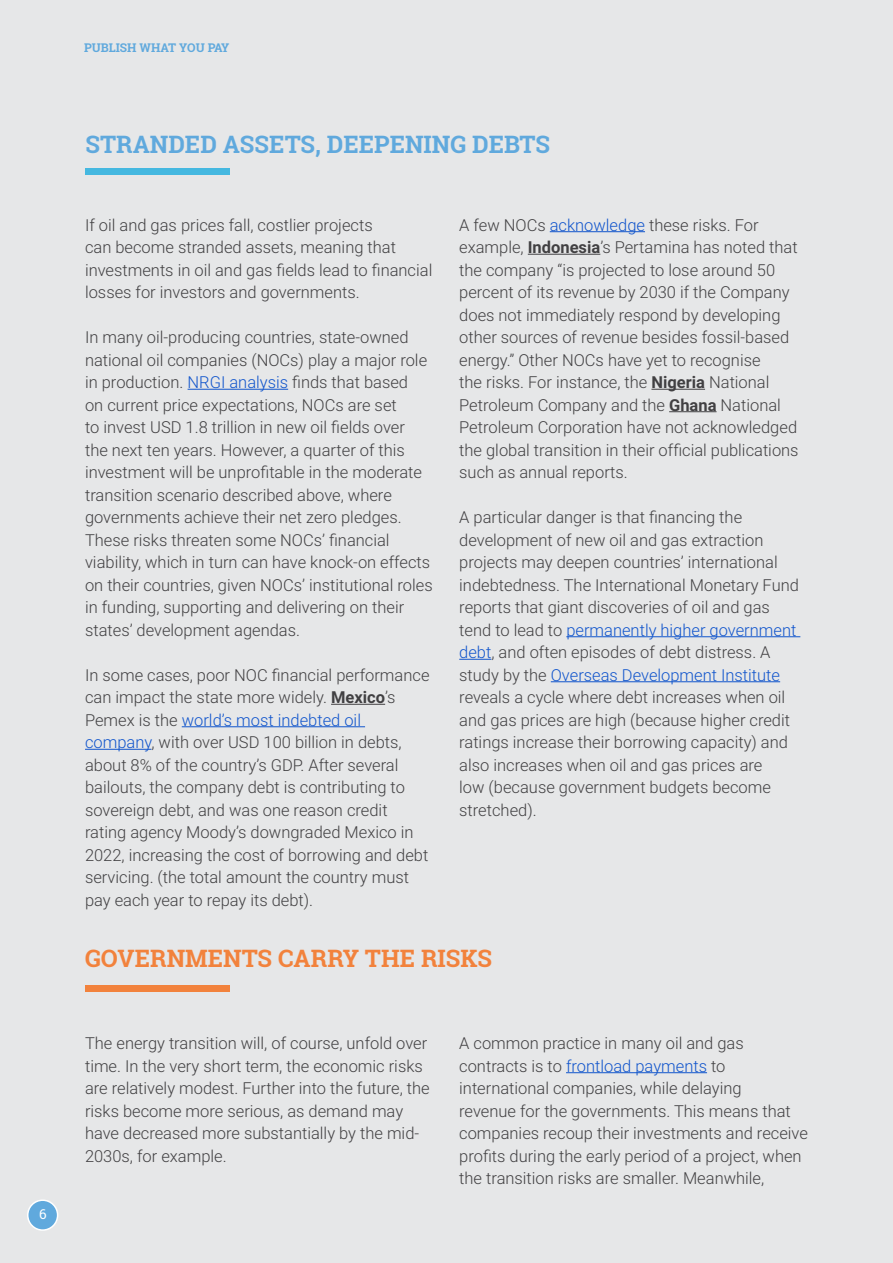
<style>
.page{position:relative;width:893px;height:1263px;background:#e6e7e8}
.page>*{position:absolute;margin:0;border:0;box-sizing:border-box;transform-origin:0 0}
.t1{font:700 24px "Roboto Slab";color:#60a9dd}
.t2{font:700 24px "Roboto Slab";color:#f2823c}
.t3{font:300 16.5px/22.5px "Roboto";color:#414042}
.t4{font:13.5px "Roboto Slab";color:#fff}
.t5{font:700 12px "Roboto Slab";color:#60a9dd}
.s1{color:#15c}
.s2{font-weight:700}
</style>
<div class="page">
<div style="left:28px;top:1200px;width:30px;height:30px;background:#60a9dd;border-radius:50%"></div>
<div style="left:27px;top:1199px;width:31px;height:32px;border:2px solid #fff;border-radius:50%"></div>
<hr style="left:550px;top:231px;width:95px;height:1px;background:#15c">
<hr style="left:528px;top:254px;width:72px;height:1px;background:#414042">
<hr style="left:651px;top:389px;width:54px;height:1px;background:#414042">
<hr style="left:669px;top:411px;width:48px;height:1px;background:#414042">
<hr style="left:566px;top:636px;width:234px;height:1px;background:#15c">
<hr style="left:459px;top:659px;width:32px;height:1px;background:#15c">
<hr style="left:551px;top:681px;width:229px;height:1px;background:#15c">
<hr style="left:188px;top:389px;width:100px;height:1px;background:#15c">
<hr style="left:331px;top:704px;width:54px;height:1px;background:#414042">
<hr style="left:182px;top:726px;width:183px;height:1px;background:#15c">
<hr style="left:85px;top:749px;width:66px;height:1px;background:#15c">
<div style="left:85px;top:168px;width:145px;height:6px;background:#45b8e0"></div>
<div style="left:85px;top:986px;width:145px;height:6px;background:#f2823c"></div>
<hr style="left:566px;top:1072px;width:141px;height:1px;background:#15c">
<p class="t4" style="left:39px;top:1204px;width:9px">6</p>
<p class="t5" style="left:84px;top:39px;width:147px">PUBLISH WHAT YOU PAY</p>
<h1 class="t1" style="left:86px;top:128px;width:466px">STRANDED ASSETS, DEEPENING DEBTS</h1>
<p class="t3" style="left:85px;top:213px;width:349px">If oil and gas prices fall, costlier projects<br>can become stranded assets, meaning that investments in oil and gas fields lead to financial losses for investors and governments.</p>
<p class="t3" style="left:85px;top:325px;width:349px">In many oil-producing countries, state-owned national oil companies (NOCs) play a major role in production. <span class="s1">NRGI analysis</span> finds that based<br>on current price expectations, NOCs are set<br>to invest USD 1.8 trillion in new oil fields over<br>the next ten years. However, a quarter of this investment will be unprofitable in the moderate transition scenario described above, where governments achieve their net zero pledges.<br>These risks threaten some NOCs’ financial viability, which in turn can have knock-on effects on their countries, given NOCs’ institutional roles in funding, supporting and delivering on their states’ development agendas.</p>
<p class="t3" style="left:85px;top:663px;width:346px">In some cases, poor NOC financial performance can impact the state more widely. <span class="s2">Mexico</span>’s Pemex is the <span class="s1">world’s most indebted oil company</span>, with over USD 100 billion in debts, about 8% of the country’s GDP. After several bailouts, the company debt is contributing to sovereign debt, and was one reason credit rating agency Moody’s downgraded Mexico in 2022, increasing the cost of borrowing and debt servicing. (the total amount the country must pay each year to repay its debt).</p>
<p class="t3" style="left:459px;top:213px;width:341px">A few NOCs <span class="s1">acknowledge</span> these risks. For example, <span class="s2">Indonesia</span>’s Pertamina has noted that the company “is projected to lose around 50 percent of its revenue by 2030 if the Company does not immediately respond by developing other sources of revenue besides fossil-based energy.” Other NOCs have yet to recognise<br>the risks. For instance, the <span class="s2">Nigeria</span> National Petroleum Company and the <span class="s2">Ghana</span> National Petroleum Corporation have not acknowledged the global transition in their official publications such as annual reports.</p>
<p class="t3" style="left:459px;top:505px;width:341px">A particular danger is that financing the development of new oil and gas extraction projects may deepen countries’ international indebtedness. The International Monetary Fund reports that giant discoveries of oil and gas tend to lead to <span class="s1">permanently higher government debt</span>, and often episodes of debt distress. A study by the <span class="s1">Overseas Development Institute </span>reveals a cycle where debt increases when oil and gas prices are high (because higher credit ratings increase their borrowing capacity) and also increases when oil and gas prices are<br>low (because government budgets become stretched).</p>
<h1 class="t2" style="left:85px;top:942px;width:409px">GOVERNMENTS CARRY THE RISKS</h1>
<p class="t3" style="left:85px;top:1031px;width:346px">The energy transition will, of course, unfold over time. In the very short term, the economic risks are relatively modest. Further into the future, the risks become more serious, as demand may have decreased more substantially by the mid-2030s, for example.</p>
<p class="t3" style="left:459px;top:1031px;width:350px">A common practice in many oil and gas contracts is to <span class="s1">frontload payments</span> to international companies, while delaying<br>revenue for the governments. This means that companies recoup their investments and receive profits during the early period of a project, when the transition risks are smaller. Meanwhile,</p>
</div>
